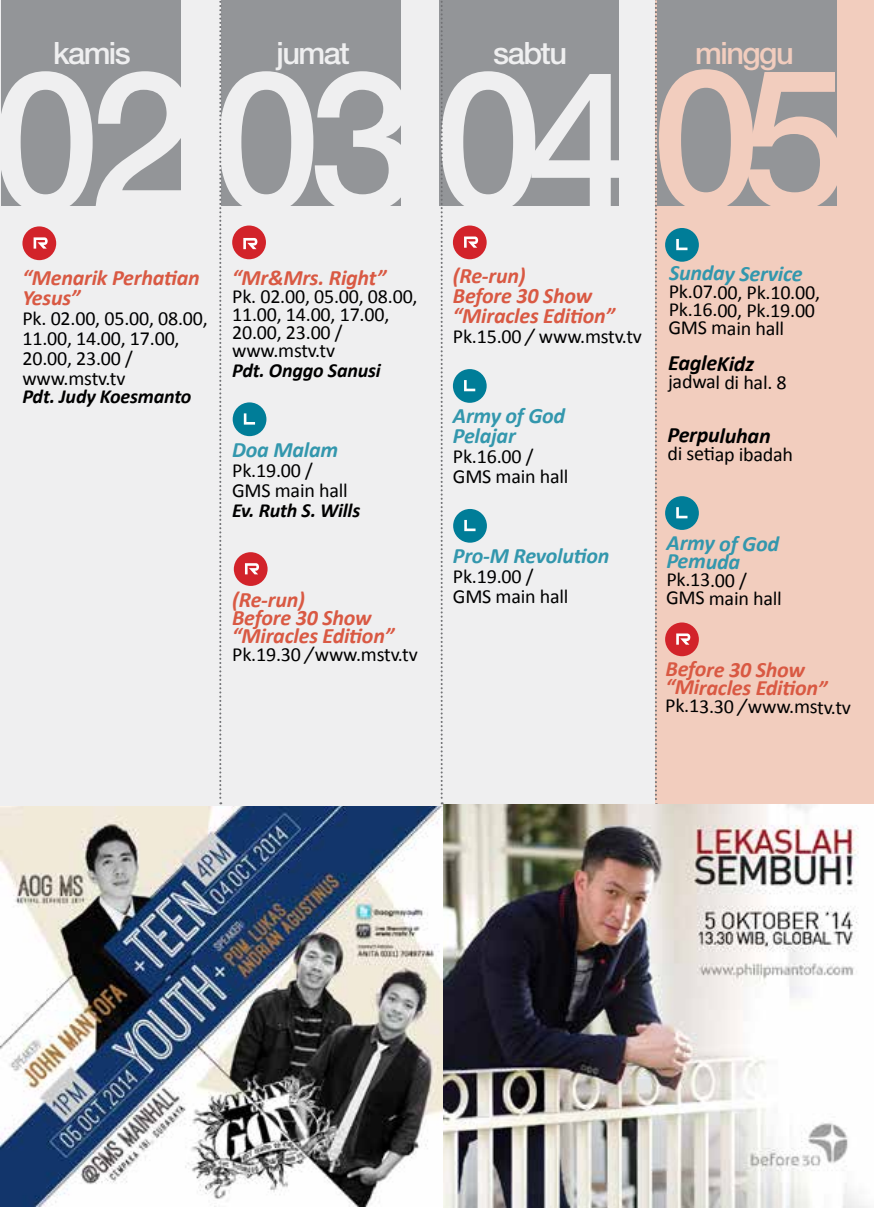
<style>
.page{position:relative;width:874px;height:1208px;background:#fff}
.page>*{position:absolute;margin:0;border:0;box-sizing:border-box;transform-origin:0 0}
.t1{font:500 194.4px "Helvetica Neue LT Pro";letter-spacing:-.06em;color:#efeff0}
.t2{font:500 30.8px "Helvetica Neue LT Pro";letter-spacing:-.05em;color:#efeff0}
.t3{font:500 30.8px "Helvetica Neue LT Pro";letter-spacing:-.05em;color:#f2cdbe}
.t4{font:italic 700 22px/20px "Calibri";letter-spacing:-.01em;color:#d95943}
.t5{font:italic 700 22px/20px "Calibri";letter-spacing:-.01em;color:#3397ad}
.t6{font:italic 700 22px "Calibri";color:#000}
.t7{font:20px/20px "Calibri";letter-spacing:-.01em;color:#000}
.t8{font:italic 700 20px "Calibri";letter-spacing:-.01em;color:#000}
.s1{color:#f2cdbe}
.s2{font-style:italic}
</style>
<div class="page">
<img style="left:1px;top:805px;width:442px;height:401px">
<div style="left:654px;top:0;width:219px;height:804px;background:#f2cdbe"></div>
<div style="left:0;top:0;width:654px;height:805px;background:#efeff0"></div>
<div style="left:1px;top:0;width:180px;height:206px;background:#939598"></div>
<div style="left:220px;top:0;width:180px;height:206px;background:#939598"></div>
<div style="left:439px;top:0;width:180px;height:206px;background:#939598"></div>
<div style="left:657px;top:0;width:179px;height:206px;background:#939598"></div>
<svg style="left:219px;top:0;width:2px;height:804px"></svg>
<svg style="left:440px;top:1px;width:2px;height:803px"></svg>
<svg style="left:654px;top:0;width:2px;height:804px"></svg>
<div style="left:22px;top:226px;width:34px;height:34px;background:#d2232a;border-radius:50%"></div>
<svg style="left:34px;top:237px;width:14px;height:12px"></svg>
<div style="left:232px;top:225px;width:34px;height:34px;background:#d2232a;border-radius:50%"></div>
<svg style="left:243px;top:238px;width:14px;height:11px"></svg>
<div style="left:452px;top:225px;width:34px;height:34px;background:#d2232a;border-radius:50%"></div>
<svg style="left:464px;top:236px;width:14px;height:12px"></svg>
<div style="left:452px;top:369px;width:34px;height:34px;background:#007d98;border-radius:50%"></div>
<svg style="left:464px;top:380px;width:11px;height:11px"></svg>
<div style="left:664px;top:228px;width:34px;height:34px;background:#007d98;border-radius:50%"></div>
<svg style="left:676px;top:239px;width:11px;height:11px"></svg>
<div style="left:664px;top:496px;width:34px;height:34px;background:#007d98;border-radius:50%"></div>
<svg style="left:676px;top:507px;width:11px;height:11px"></svg>
<div style="left:664px;top:622px;width:34px;height:34px;background:#d2232a;border-radius:50%"></div>
<svg style="left:676px;top:633px;width:14px;height:11px"></svg>
<div style="left:234px;top:552px;width:33px;height:34px;background:#d2232a;border-radius:50%"></div>
<svg style="left:245px;top:563px;width:14px;height:11px"></svg>
<div style="left:232px;top:402px;width:34px;height:34px;background:#007d98;border-radius:50%"></div>
<svg style="left:244px;top:413px;width:11px;height:11px"></svg>
<div style="left:453px;top:509px;width:33px;height:34px;background:#007d98;border-radius:50%"></div>
<svg style="left:464px;top:520px;width:11px;height:11px"></svg>
<img style="left:443px;top:804px;width:425px;height:404px">
<h2 class="t2" style="left:53px;top:35px;width:79px">kamis</h2>
<h2 class="t2" style="left:276px;top:35px;width:75px">jumat</h2>
<h2 class="t2" style="left:493px;top:35px;width:75px">sabtu</h2>
<h2 class="t3" style="left:694px;top:35px;width:100px">minggu</h2>
<h1 class="t1" style="left:-9px;top:25px;width:858px">020304<span class="s1">05</span></h1>
<p class="t4" style="left:22px;top:268px;width:179px">“Menarik Perhatian<br>Yesus”</p>
<p class="t7" style="left:22px;top:308px;width:187px">Pk. 02.00, 05.00, 08.00,<br>11.00, 14.00, 17.00,<br>20.00, 23.00 / www.mstv.tv</p>
<p class="t8" style="left:22px;top:383px;width:170px">Pdt. Judy Koesmanto</p>
<p class="t4" style="left:232px;top:268px;width:156px">“Mr&amp;Mrs. Right”</p>
<p class="t7" style="left:232px;top:287px;width:187px;line-height:18px">Pk. 02.00, 05.00, 08.00,<br>11.00, 14.00, 17.00,<br>20.00, 23.00 / www.mstv.tv</p>
<p class="t8" style="left:232px;top:358px;width:150px">Pdt. Onggo Sanusi</p>
<p class="t5" style="left:232px;top:440px;width:107px">Doa Malam</p>
<p class="t7" style="left:232px;top:460px;width:117px">Pk.19.00 /<br>GMS main hall</p>
<p class="t8" style="left:232px;top:498px;width:129px">Ev. Ruth S. Wills</p>
<p class="t4" style="left:232px;top:591px;width:163px;line-height:18px">(Re-run)<br>Before 30 Show “Miracles Edition”</p>
<p class="t7" style="left:232px;top:644px;width:187px">Pk.19.30 <span class="s2">/</span>www.mstv.tv</p>
<p class="t4" style="left:452px;top:265px;width:163px">(Re-run)<br>Before 30 Show “Miracles Edition”</p>
<p class="t7" style="left:452px;top:326px;width:190px">Pk.15.00 <span class="s2">/</span> www.mstv.tv</p>
<p class="t5" style="left:452px;top:405px;width:114px">Army of God<br>Pelajar</p>
<p class="t7" style="left:452px;top:446px;width:117px">Pk.16.00 /<br>GMS main hall</p>
<p class="t5" style="left:452px;top:545px;width:158px">Pro-M Revolution</p>
<p class="t7" style="left:452px;top:566px;width:117px">Pk.19.00 /<br>GMS main hall</p>
<p class="t5" style="left:669px;top:262px;width:135px;rotate:1deg">Sunday Service</p>
<p class="t7" style="left:668px;top:282px;width:153px;line-height:18px;rotate:1deg">Pk.07.00, Pk.10.00,<br>Pk.16.00, Pk.19.00<br>GMS main hall</p>
<p class="t6" style="left:668px;top:348px;width:87px;rotate:1deg">EagleKidz</p>
<p class="t7" style="left:668px;top:371px;width:120px;rotate:1deg">jadwal di hal. 8</p>
<p class="t6" style="left:667px;top:420px;width:104px;rotate:1deg">Perpuluhan</p>
<p class="t7" style="left:667px;top:443px;width:128px;rotate:1deg">di seti ap ibadah</p>
<p class="t5" style="left:666px;top:533px;width:114px;line-height:18.2px;rotate:1deg">Army of God<br>Pemuda</p>
<p class="t7" style="left:666px;top:570px;width:117px;line-height:17.8px;rotate:1deg">Pk.13.00 /<br>GMS main hall</p>
<p class="t4" style="left:665px;top:659px;width:164px;line-height:17.8px;rotate:1deg">Before 30 Show “Miracles Editi on”</p>
<p class="t7" style="left:665px;top:695px;width:187px;rotate:1deg">Pk.13.30 <span class="s2">/</span>www.mstv.tv</p>
</div>
